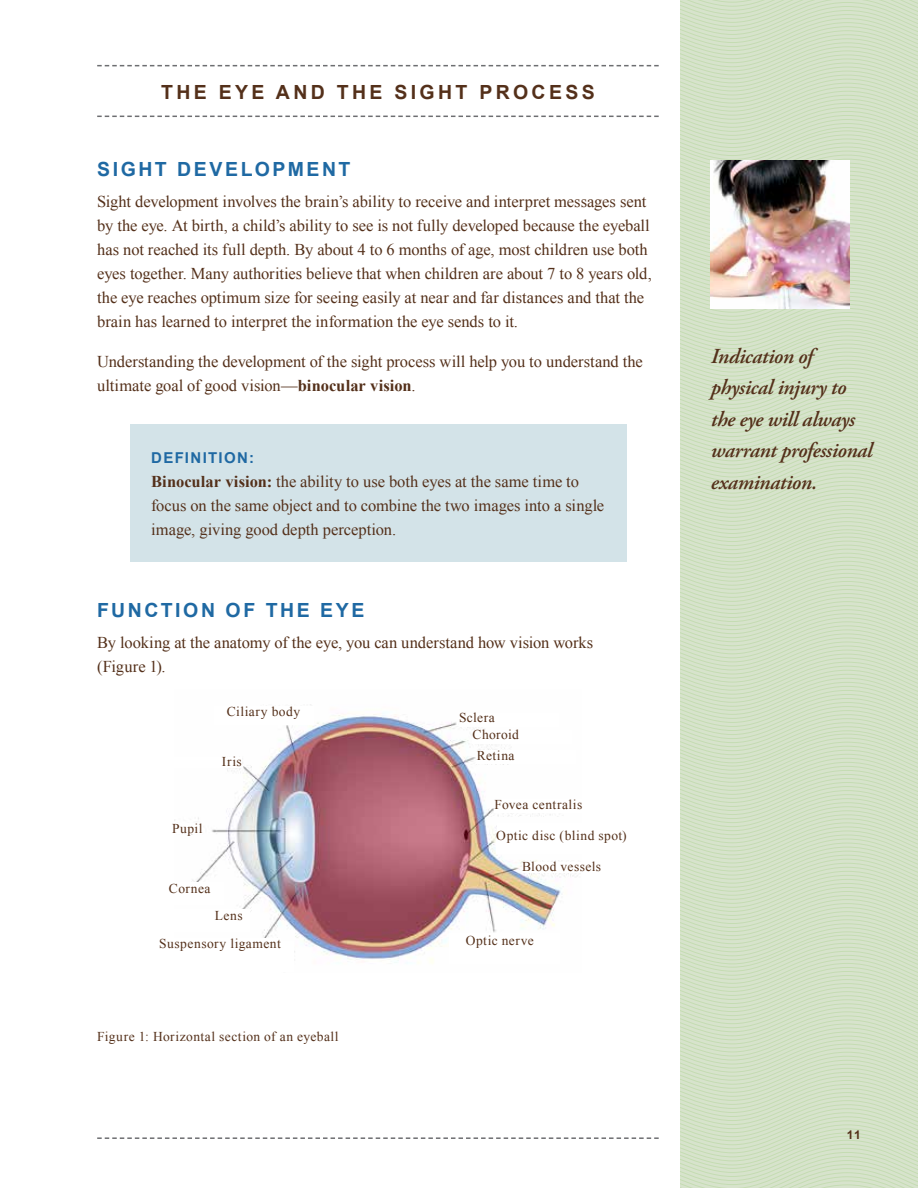
<style>
.page{position:relative;width:918px;height:1188px;background:#fff}
.page>*{position:absolute;margin:0;border:0;box-sizing:border-box;transform-origin:0 0}
.t1{font:italic 600 21.3px/31.5px "Adobe Garamond Pro";letter-spacing:-.02em;color:#54301a}
.t2{font:700 19.5px "Arial";letter-spacing:.13em;color:#1f69a3}
.t3{font:700 19.5px "Arial";letter-spacing:.17em;color:#54301a}
.t4{font:16.5px/24px "Times New Roman";letter-spacing:-.005em;color:#54301a}
.t5{font:700 15px "Arial";letter-spacing:.09em;color:#1f69a3}
.t6{font:13.5px/17.2px "Times New Roman";letter-spacing:.035em;color:#54301a}
.t7{font:700 12px "Arial";color:#54301a}
.s1{font-weight:700}
</style>
<div class="page">
<svg style="left:680px;top:0;width:238px;height:1188px;background:#d2e1c5"></svg>
<svg style="left:97px;top:1137px;width:562px;height:2px"></svg>
<svg style="left:97px;top:65px;width:562px;height:1px"></svg>
<svg style="left:97px;top:116px;width:562px;height:1px"></svg>
<div style="left:130px;top:424px;width:496px;height:138px;background:#d3e3e8"></div>
<img style="left:191px;top:704px;width:387px;height:260px">
<img style="left:711px;top:161px;width:139px;height:148px">
<div style="left:214px;top:706px;width:99px;height:19px;background:#fff"></div>
<div style="left:459px;top:713px;width:99px;height:13px;background:#fff"></div>
<div style="left:472px;top:730px;width:100px;height:14px;background:#fff"></div>
<div style="left:477px;top:750px;width:99px;height:14px;background:#fff"></div>
<div style="left:495px;top:799px;width:99px;height:14px;background:#fff"></div>
<div style="left:522px;top:862px;width:95px;height:11px;background:#fff"></div>
<div style="left:108px;top:824px;width:94px;height:10px;background:#fff"></div>
<div style="left:147px;top:757px;width:95px;height:11px;background:#fff"></div>
<div style="left:497px;top:824px;width:111px;height:22px;background:#fff"></div>
<div style="left:113px;top:882px;width:111px;height:22px;background:#fff"></div>
<div style="left:139px;top:909px;width:111px;height:23px;background:#fff"></div>
<div style="left:184px;top:942px;width:110px;height:30px;background:#fff"></div>
<div style="left:450px;top:933px;width:110px;height:30px;background:#fff"></div>
<div style="left:496px;top:831px;width:171px;height:23px;background:#fff"></div>
<div style="left:129px;top:939px;width:152px;height:40px;background:#fff"></div>
<p class="t3" style="left:161px;top:79px;width:435px">THE EYE AND THE SIGHT PROCESS</p>
<p class="t2" style="left:97px;top:157px;width:255px">SIGHT DEVELOPMENT</p>
<p class="t4" style="left:97px;top:189px;width:556px">Sight development involves the brain’s ability to receive and interpret messages sent by the eye. At birth, a child’s ability to see is not fully developed because the eyeball has not reached its full depth. By about 4 to 6 months of age, most children use both eyes together. Many authorities believe that when children are about 7 to 8 years old, the eye reaches optimum size for seeing easily at near and far distances and that the brain has learned to interpret the information the eye sends to it.</p>
<p class="t4" style="left:97px;top:349px;width:547px">Understanding the development of the sight process will help you to understand the ultimate goal of good vision—<span class="s1">binocular vision</span>.</p>
<p class="t5" style="left:151px;top:447px;width:104px">DEFINITION:</p>
<p class="t4" style="left:151px;top:469px;width:455px"><span class="s1">Binocular vision:</span> the ability to use both eyes at the same time to focus on the same object and to combine the two images into a single image, giving good depth perception.</p>
<p class="t2" style="left:97px;top:597px;width:269px">FUNCTION OF THE EYE</p>
<p class="t4" style="left:97px;top:630px;width:498px">By looking at the anatomy of the eye, you can understand how vision works (Figure 1).</p>
<p class="t6" style="left:227px;top:702px;width:75px">Ciliary body</p>
<p class="t6" style="left:222px;top:753px;width:21px">Iris</p>
<p class="t6" style="left:172px;top:820px;width:32px">Pupil</p>
<p class="t6" style="left:169px;top:879px;width:43px">Cornea</p>
<p class="t6" style="left:159px;top:901px;width:123px;line-height:28px;text-indent:55px">Lens<br>Suspensory ligament</p>
<p class="t6" style="left:97px;top:1028px;width:243px">Figure 1: Horizontal section of an eyeball</p>
<p class="t6" style="left:472px;top:709px;width:48px;text-indent:-14px">Sclera<br>Choroid</p>
<p class="t6" style="left:477px;top:746px;width:39px">Retina</p>
<p class="t6" style="left:495px;top:795px;width:89px">Fovea centralis</p>
<p class="t6" style="left:496px;top:827px;width:132px">Optic disc (blind spot)</p>
<p class="t6" style="left:522px;top:858px;width:81px">Blood vessels</p>
<p class="t6" style="left:466px;top:931px;width:70px">Optic nerve</p>
<p class="t1" style="left:711px;top:341px;width:163px">Indication of physical injury to the eye will always warrant professional examination.</p>
<p class="t7" style="left:847px;top:1127px;width:16px">11</p>
</div>
